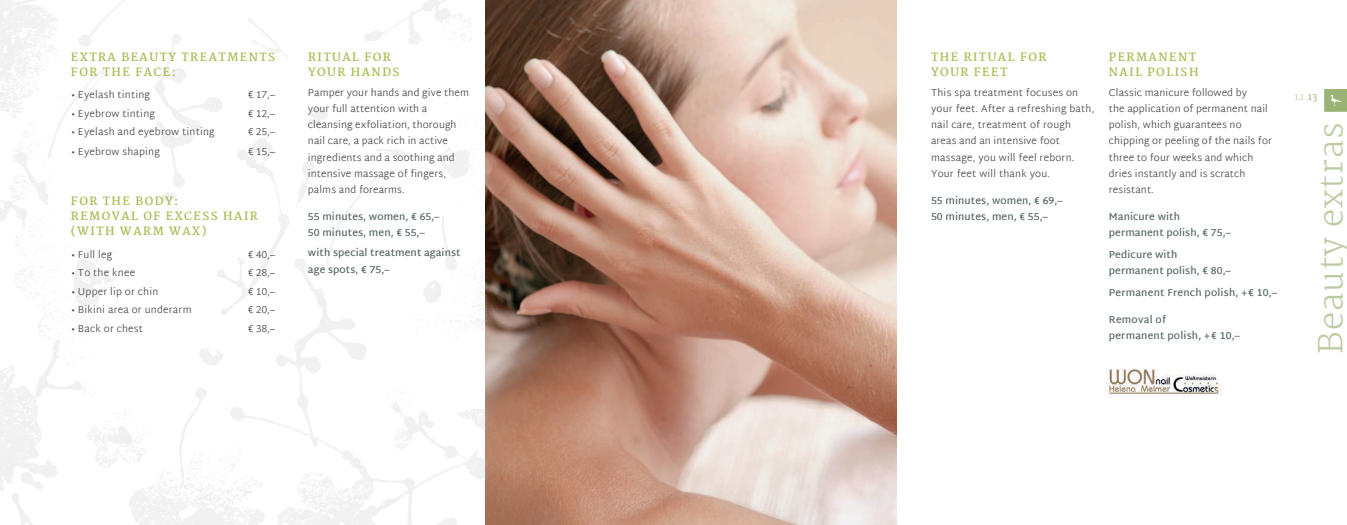
<style>
.page{position:relative;width:1347px;height:525px;background:#fff}
.page>*{position:absolute;margin:0;border:0;box-sizing:border-box;transform-origin:0 0}
.t1{font:200 32.5px "Martel";letter-spacing:.03em;color:#bdcba2}
.t2{font:700 11.25px/15px "Martel";letter-spacing:.13em;color:#a5be54}
.t3{font:300 10px/16.2px "Martel Sans";letter-spacing:.01em;color:#4b4c4d}
.t4{font:600 10px/16.2px "Martel Sans";letter-spacing:.01em;color:#566760}
.t5{font:300 9.38px "Martel";color:#bdcba2}
.s1{color:#83a656}
</style>
<div class="page">
<img style="left:0;top:0;width:896px;height:524px">
<img style="left:1106px;top:369px;width:115px;height:26px">
<svg style="left:1324px;top:89px;width:22px;height:23px"></svg>
<p class="t2" style="left:71px;top:49px;width:206px">EXTRA BEAUTY TREATMENTS<br>FOR THE FACE:</p>
<p class="t3" style="left:71px;top:87px;width:81px">• Eyelash tinting</p>
<p class="t3" style="left:248px;top:87px;width:29px">€ 17,–</p>
<p class="t3" style="left:71px;top:105px;width:86px">• Eyebrow tinting</p>
<p class="t3" style="left:248px;top:105px;width:29px">€ 12,–</p>
<p class="t3" style="left:71px;top:124px;width:145px">• Eyelash and eyebrow tinting</p>
<p class="t3" style="left:248px;top:124px;width:29px">€ 25,–</p>
<p class="t3" style="left:71px;top:144px;width:90px">• Eyebrow shaping</p>
<p class="t3" style="left:248px;top:144px;width:29px">€ 15,–</p>
<p class="t2" style="left:71px;top:194px;width:188px">FOR THE BODY:<br>REMOVAL OF EXCESS HAIR (WITH WARM WAX)</p>
<p class="t3" style="left:71px;top:246px;width:43px">• Full leg</p>
<p class="t3" style="left:248px;top:246px;width:29px">€ 40,–</p>
<p class="t3" style="left:71px;top:265px;width:66px">• To the knee</p>
<p class="t3" style="left:248px;top:265px;width:29px">€ 28,–</p>
<p class="t3" style="left:71px;top:283px;width:89px">• Upper lip or chin</p>
<p class="t3" style="left:248px;top:283px;width:29px">€ 10,–</p>
<p class="t3" style="left:71px;top:302px;width:122px">• Bikini area or underarm</p>
<p class="t3" style="left:248px;top:302px;width:29px">€ 20,–</p>
<p class="t3" style="left:71px;top:320px;width:74px">• Back or chest</p>
<p class="t3" style="left:248px;top:320px;width:29px">€ 38,–</p>
<p class="t2" style="left:308px;top:49px;width:93px">RITUAL FOR<br>YOUR HANDS</p>
<p class="t3" style="left:308px;top:85px;width:162px">Pamper your hands and give them your full attention with a cleansing exfoliation, thorough nail care, a pack rich in active ingredients and a soothing and intensive massage of fingers, palms and forearms.</p>
<p class="t4" style="left:308px;top:208px;width:133px">55 minutes, women, € 65,–<br>50 minutes, men, € 55,–</p>
<p class="t4" style="left:308px;top:244px;width:154px">with special treatment against age spots, € 75,–</p>
<p class="t2" style="left:931px;top:49px;width:117px">THE RITUAL FOR<br>YOUR FEET</p>
<p class="t3" style="left:931px;top:85px;width:165px">This spa treatment focuses on your feet. After a refreshing bath, nail care, treatment of rough areas and an intensive foot massage, you will feel reborn.<br>Your feet will thank you.</p>
<p class="t4" style="left:931px;top:192px;width:133px">55 minutes, women, € 69,–<br>50 minutes, men, € 55,–</p>
<p class="t2" style="left:1109px;top:49px;width:91px">PERMANENT<br>NAIL POLISH</p>
<p class="t3" style="left:1108px;top:85px;width:165px">Classic manicure followed by<br>the application of permanent nail polish, which guarantees no chipping or peeling of the nails for three to four weeks and which dries instantly and is scratch resistant.</p>
<p class="t4" style="left:1108px;top:208px;width:123px">Manicure with permanent polish, € 75,–</p>
<p class="t4" style="left:1108px;top:246px;width:123px">Pedicure with permanent polish, € 80,–</p>
<p class="t4" style="left:1108px;top:284px;width:170px">Permanent French polish, +€ 10,–</p>
<p class="t4" style="left:1108px;top:311px;width:132px">Removal of<br>permanent polish, +€ 10,–</p>
<p class="t5" style="left:1294px;top:91px;width:24px">12.<span class="s1">13</span></p>
<h1 class="t1" style="left:1312px;top:353px;width:232px;rotate:-90deg">Beauty extras</h1>
</div>
